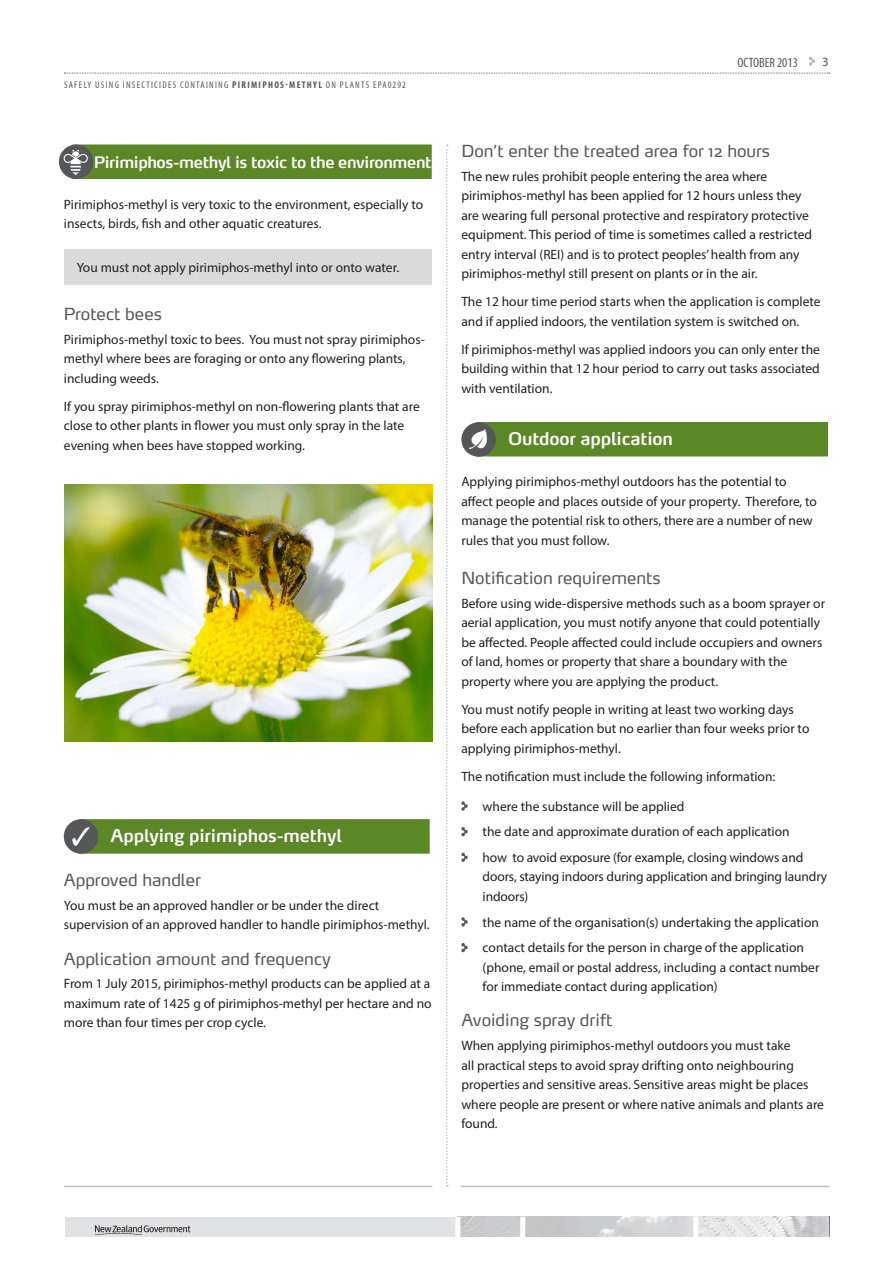
<style>
.page{position:relative;width:893px;height:1263px;background:#fff}
.page>*{position:absolute;margin:0;border:0;box-sizing:border-box;transform-origin:0 0}
.EPA_Heading_Block_Gr{font:600 17.25px "Max Pro";letter-spacing:-.01em;color:#fff}
.EPA_Heading_2{font:16.5px "Max Pro";color:#555759}
.EPA_Heading_Block_Gr-2{font:600 15.75px "Max Pro";letter-spacing:-.025em;color:#fff}
.EPA_Body{font:13.5px/19.5px "Myriad Pro";color:#231f20}
.EPA_Body_Bullet{font:13.5px/19.5px "Myriad Pro";color:#231f20}
.EPA_Table_Content{font:condensed 13.5px "Myriad Pro";color:#555759}
.t1{font:12.75px "Myriad Pro";color:#57585a}
.t2{font:condensed 9.75px "Myriad Pro";letter-spacing:.13em;color:#57585a}
.s1{font-weight:700}
</style>
<div class="page">
<svg style="left:64px;top:73px;width:766px;height:1px"></svg>
<svg style="left:809px;top:56px;width:6px;height:10px"></svg>
<div style="left:65px;top:1217px;width:402px;height:19px;background:#e1e2e4"></div>
<div style="left:455px;top:1217px;width:5px;height:25px;background:#fff"></div>
<svg style="left:458px;top:1216px;width:371px;height:21px;background:#d5d6d7"></svg>
<svg style="left:90px;top:1225px;width:108px;height:12px"></svg>
<div style="left:79px;top:819px;width:351px;height:35px;background:#5c8727"></div>
<img style="left:65px;top:485px;width:368px;height:257px">
<div style="left:72px;top:144px;width:360px;height:35px;background:#5c8727"></div>
<div style="left:64px;top:249px;width:368px;height:36px;background:#dadada"></div>
<div style="left:476px;top:422px;width:352px;height:34px;background:#5c8727"></div>
<svg style="left:461px;top:801px;width:7px;height:10px"></svg>
<svg style="left:461px;top:827px;width:7px;height:9px"></svg>
<svg style="left:461px;top:852px;width:7px;height:10px"></svg>
<svg style="left:461px;top:917px;width:7px;height:10px"></svg>
<svg style="left:461px;top:943px;width:7px;height:9px"></svg>
<svg style="left:446px;top:145px;width:2px;height:1041px"></svg>
<hr style="left:64px;top:1186px;width:368px;height:1px;background:#bcbdc0">
<hr style="left:461px;top:1186px;width:368px;height:1px;background:#bcbdc0">
<div style="left:64px;top:819px;width:34px;height:35px;background:#555759;border-radius:50%"></div>
<svg style="left:72px;top:827px;width:18px;height:19px"></svg>
<div style="left:461px;top:422px;width:35px;height:35px;background:#555759;border-radius:50%"></div>
<svg style="left:469px;top:429px;width:18px;height:20px"></svg>
<div style="left:59px;top:145px;width:34px;height:34px;background:#555759;border-radius:50%"></div>
<svg style="left:63px;top:150px;width:25px;height:25px"></svg>
<p class="t2" style="left:64px;top:79px;width:343px">SAFELY USING INSECTICIDES CONTAINING <span class="s1">PIRIMIPHOS-METHYL</span> ON PLANTS EPA0292</p>
<p class="EPA_Heading_Block_Gr-2" style="left:94px;top:149px;width:339px">Pirimiphos-methyl is toxic to the environment</p>
<p class="EPA_Body" style="left:64px;top:194px;width:361px">Pirimiphos-methyl is very toxic to the environment, especially to insects, birds, fish and other aquatic creatures.</p>
<p class="EPA_Body" style="left:77px;top:258px;width:324px">You must not apply pirimiphos-methyl into or onto water.</p>
<p class="EPA_Heading_2" style="left:64px;top:301px;width:100px">Protect bees</p>
<p class="EPA_Body" style="left:64px;top:329px;width:362px">Pirimiphos-methyl toxic to bees. You must not spray pirimiphos&shy;methyl where bees are foraging or onto any flowering plants, including weeds.</p>
<p class="EPA_Body" style="left:64px;top:396px;width:357px">If you spray pirimiphos-methyl on non-flowering plants that are close to other plants in flower you must only spray in the late evening when bees have stopped working.</p>
<p class="EPA_Heading_Block_Gr" style="left:111px;top:822px;width:233px">Applying pirimiphos-methyl</p>
<p class="EPA_Heading_2" style="left:64px;top:867px;width:139px">Approved handler</p>
<p class="EPA_Body" style="left:64px;top:895px;width:367px">You must be an approved handler or be under the direct supervision of an approved handler to handle pirimiphos-methyl.</p>
<p class="EPA_Heading_2" style="left:64px;top:945px;width:269px">Application amount and frequency</p>
<p class="EPA_Body" style="left:64px;top:974px;width:369px;text-align:justify">From 1 July 2015, pirimiphos-methyl products can be applied at a maximum rate of 1425 g of pirimiphos-methyl per hectare and no more than four times per crop cycle.</p>
<p class="EPA_Table_Content" style="left:737px;top:54px;width:62px">OCTOBER 2013</p>
<p class="t1" style="left:822px;top:53px;width:8px">3</p>
<p class="EPA_Heading_2" style="left:461px;top:138px;width:310px">Don’t enter the treated area for 12 hours</p>
<p class="EPA_Body" style="left:461px;top:166px;width:352px">The new rules prohibit people entering the area where pirimiphos-methyl has been applied for 12 hours unless they are wearing full personal protective and respiratory protective equipment. This period of time is sometimes called a restricted entry interval (REI) and is to protect peoples’ health from any pirimiphos-methyl still present on plants or in the air.</p>
<p class="EPA_Body" style="left:461px;top:292px;width:361px">The 12 hour time period starts when the application is complete and if applied indoors, the ventilation system is switched on.</p>
<p class="EPA_Body" style="left:461px;top:339px;width:360px;text-align:justify">If pirimiphos-methyl was applied indoors you can only enter the building within that 12 hour period to carry out tasks associated with ventilation.</p>
<p class="EPA_Heading_Block_Gr" style="left:508px;top:424px;width:166px">Outdoor application</p>
<p class="EPA_Body" style="left:461px;top:471px;width:357px">Applying pirimiphos-methyl outdoors has the potential to affect people and places outside of your property. Therefore, to manage the potential risk to others, there are a number of new rules that you must follow.</p>
<p class="EPA_Heading_2" style="left:461px;top:564px;width:201px">Notification requirements</p>
<p class="EPA_Body" style="left:461px;top:593px;width:365px">Before using wide-dispersive methods such as a boom sprayer or aerial application, you must notify anyone that could potentially be affected. People affected could include occupiers and owners of land, homes or property that share a boundary with the property where you are applying the product.</p>
<p class="EPA_Body" style="left:461px;top:699px;width:350px">You must notify people in writing at least two working days before each application but no earlier than four weeks prior to applying pirimiphos-methyl.</p>
<p class="EPA_Body" style="left:461px;top:766px;width:315px">The notification must include the following information:</p>
<p class="EPA_Body_Bullet" style="left:483px;top:796px;width:203px">where the substance will be applied</p>
<p class="EPA_Body_Bullet" style="left:483px;top:822px;width:309px">the date and approximate duration of each application</p>
<p class="EPA_Body_Bullet" style="left:483px;top:847px;width:346px">how to avoid exposure (for example, closing windows and doors, staying indoors during application and bringing laundry indoors)</p>
<p class="EPA_Body_Bullet" style="left:483px;top:912px;width:338px">the name of the organisation(s) undertaking the application</p>
<p class="EPA_Body_Bullet" style="left:483px;top:938px;width:338px">contact details for the person in charge of the application (phone, email or postal address, including a contact number for immediate contact during application)</p>
<p class="EPA_Heading_2" style="left:461px;top:1007px;width:153px">Avoiding spray drift</p>
<p class="EPA_Body" style="left:461px;top:1036px;width:364px">When applying pirimiphos-methyl outdoors you must take<br>all practical steps to avoid spray drifting onto neighbouring properties and sensitive areas. Sensitive areas might be places where people are present or where native animals and plants are found.</p>
</div>
